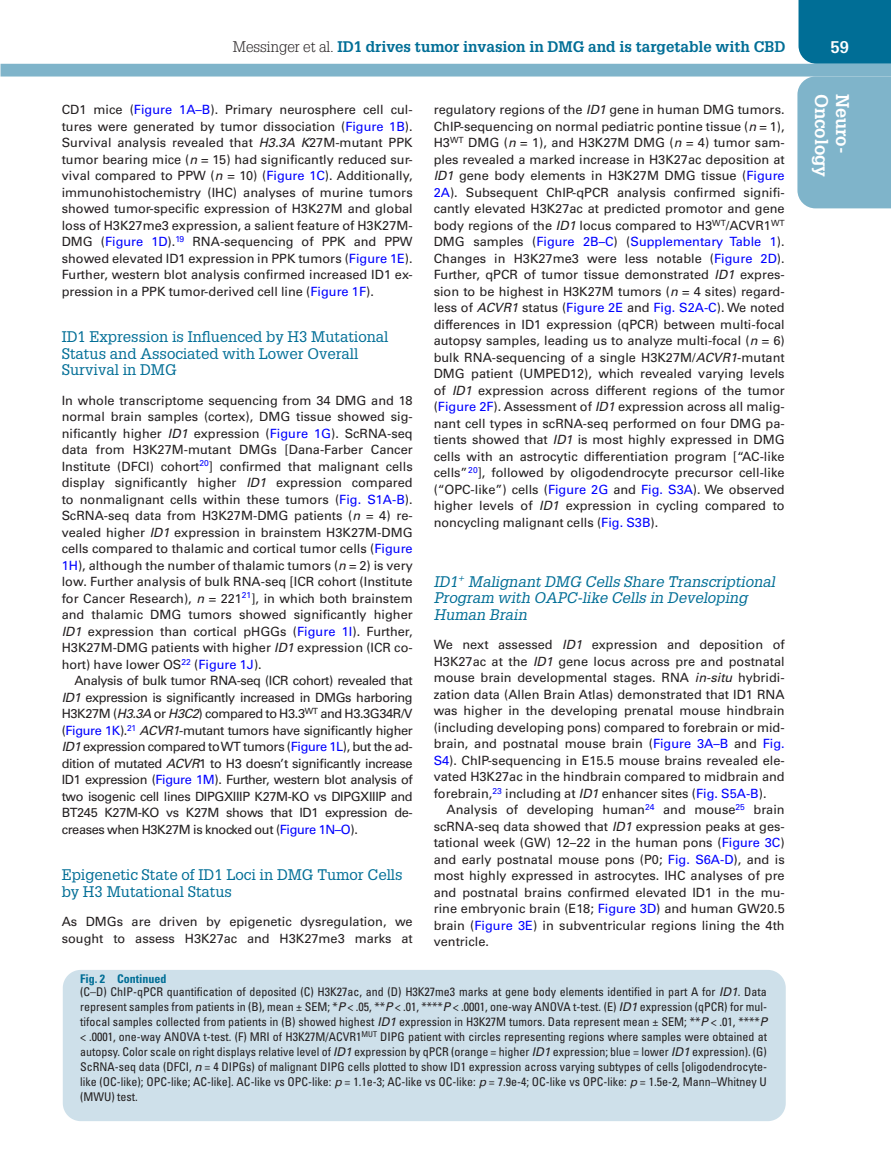
<style>
.page{position:relative;width:891px;height:1175px;background:#fff}
.page>*{position:absolute;margin:0;border:0;box-sizing:border-box;transform-origin:0 0}
.t1{font:700 18px "Glypha LT Std";color:#fff}
.t2{font:700 16.5px "Glypha LT Std";color:#fff}
.t3{font:15px/16.5px "Glypha LT Std";color:#006e96}
.t4{font:italic 15px/16.5px "Glypha LT Std";color:#006e96}
.t5{font:700 15px "Glypha LT Std";color:#006e96}
.t6{font:12.75px/16.5px "Univers LT Std";color:#231f20;text-align:justify}
.t7{font:condensed 12px/15px "Univers LT Std";color:#231f20;text-align:justify}
.t8{font:700 condensed 12px "Univers LT Std";color:#006e96}
.s1{font-weight:300;color:#231f20}
.s2{color:#00f}
.s3{font-style:italic}
.s4{font-style:italic;font-stretch:normal}
</style>
<div class="page">
<div style="left:799px;top:0;width:92px;height:64px;background:#006e96"></div>
<div style="left:1px;top:64px;width:890px;height:12px;background:#7fb4ca"></div>
<div style="left:797px;top:76px;width:94px;height:132px;background:#7fb4ca"></div>
<div style="left:71px;top:974px;width:707px;height:134px;background:#cee0ea"></div>
<div style="left:63px;top:969px;width:723px;height:152px;border:13px solid #cee0ea;border-radius:12px"></div>
<p class="t5" style="left:233px;top:37px;width:555px"><span class="s1">Messinger et al.</span> ID1 drives tumor invasion in DMG and is targetable with CBD</p>
<p class="t2" style="left:831px;top:37px;width:20px">59</p>
<h1 class="t1" style="left:833px;top:94px;width:85px;rotate:90deg">Oncology</h1>
<h1 class="t1" style="left:854px;top:94px;width:61px;rotate:90deg">Neuro-</h1>
<p class="t6" style="left:62px;top:102px;width:353px">CD1 mice (<span class="s2">Figure 1A–B</span>). Primary neurosphere cell cul&shy;tures were generated by tumor dissociation (<span class="s2">Figure 1B</span>).<br>Survival analysis revealed that <span class="s3">H3.3A K</span>27M-mutant PPK tumor bearing mice (<span class="s3">n</span> = 15) had significantly reduced sur&shy;vival compared to PPW (<span class="s3">n</span> = 10) (<span class="s2">Figure 1C</span>). Additionally, immunohistochemistry (IHC) analyses of murine tumors showed tumor-specific expression of H3K27M and global loss of H3K27me3 expression, a salient feature of H3K27M-DMG (<span class="s2">Figure 1D</span>).<sup>19</sup> RNA-sequencing of PPK and PPW showed elevated ID1 expression in PPK tumors (<span class="s2">Figure 1E</span>).<br>Further, western blot analysis confirmed increased ID1 ex&shy;pression in a PPK tumor-derived cell line (<span class="s2">Figure 1F</span>).</p>
<p class="t3" style="left:62px;top:328px;width:328px">ID1 Expression is Influenced by H3 Mutational<br>Status and Associated with Lower Overall<br>Survival in DMG</p>
<p class="t6" style="left:62px;top:392px;width:353px">In whole transcriptome sequencing from 34 DMG and 18 normal brain samples (cortex), DMG tissue showed sig&shy;nificantly higher <span class="s3">ID1</span> expression (<span class="s2">Figure 1G</span>). ScRNA-seq data from H3K27M-mutant DMGs [Dana-Farber Cancer Institute (DFCI) cohort<sup>20</sup>] confirmed that malignant cells display significantly higher <span class="s3">ID1</span> expression compared to nonmalignant cells within these tumors (<span class="s2">Fig. S1A-B</span>).<br>ScRNA-seq data from H3K27M-DMG patients (<span class="s3">n</span> = 4) re&shy;vealed higher <span class="s3">ID1</span> expression in brainstem H3K27M-DMG cells compared to thalamic and cortical tumor cells (<span class="s2">Figure 1H</span>), although the number of thalamic tumors (<span class="s3">n</span> = 2) is very low. Further analysis of bulk RNA-seq [ICR cohort (Institute for Cancer Research), <span class="s3">n</span> = 221<sup>21</sup>], in which both brainstem and thalamic DMG tumors showed significantly higher <span class="s3">ID1</span> expression than cortical pHGGs (<span class="s2">Figure 1I</span>). Further, H3K27M-DMG patients with higher <span class="s3">ID1</span> expression (ICR co&shy;hort) have lower OS<sup>22</sup> (<span class="s2">Figure 1J</span>).</p>
<p class="t6" style="left:62px;top:672px;width:353px;text-indent:13px">Analysis of bulk tumor RNA-seq (ICR cohort) revealed that <span class="s3">ID1</span> expression is significantly increased in DMGs harboring H3K27M (<span class="s3">H3.3A</span> or <span class="s3">H3C2</span>) compared to H3.3<sup>WT</sup> and H3.3G34R/V (<span class="s2">Figure 1K</span>).<sup>21</sup> <span class="s3">ACVR1</span>-mutant tumors have significantly higher <span class="s3">ID1</span> expression compared to WT tumors (<span class="s2">Figure 1L</span>), but the ad&shy;dition of mutated <span class="s3">ACVR</span>1 to H3 doesn’t significantly increase ID1 expression (<span class="s2">Figure 1M</span>). Further, western blot analysis of two isogenic cell lines DIPGXIIIP K27M-KO vs DIPGXIIIP and BT245 K27M-KO vs K27M shows that ID1 expression de&shy;creases when H3K27M is knocked out (<span class="s2">Figure 1N–O</span>).</p>
<p class="t3" style="left:62px;top:866px;width:342px">Epigenetic State of ID1 Loci in DMG Tumor Cells by H3 Mutational Status</p>
<p class="t6" style="left:62px;top:913px;width:353px">As DMGs are driven by epigenetic dysregulation, we sought to assess H3K27ac and H3K27me3 marks at</p>
<p class="t6" style="left:434px;top:102px;width:353px">regulatory regions of the <span class="s3">ID1</span> gene in human DMG tumors.<br>ChIP-sequencing on normal pediatric pontine tissue (<span class="s3">n</span> = 1), H3<sup>WT</sup> DMG (<span class="s3">n</span> = 1), and H3K27M DMG (<span class="s3">n</span> = 4) tumor sam&shy;ples revealed a marked increase in H3K27ac deposition at <span class="s3">ID1</span> gene body elements in H3K27M DMG tissue (<span class="s2">Figure 2A</span>). Subsequent ChIP-qPCR analysis confirmed signifi&shy;cantly elevated H3K27ac at predicted promotor and gene body regions of the <span class="s3">ID1</span> locus compared to H3<sup>WT</sup>/ACVR1<sup>WT </sup>DMG samples (<span class="s2">Figure 2B–C</span>) (<span class="s2">Supplementary Table 1</span>).<br>Changes in H3K27me3 were less notable (<span class="s2">Figure 2D</span>).<br>Further, qPCR of tumor tissue demonstrated <span class="s3">ID1</span> expres&shy;sion to be highest in H3K27M tumors (<span class="s3">n</span> = 4 sites) regard&shy;less of <span class="s3">ACVR1</span> status (<span class="s2">Figure 2E</span> and <span class="s2">Fig. S2A-C</span>). We noted differences in ID1 expression (qPCR) between multi-focal autopsy samples, leading us to analyze multi-focal (<span class="s3">n</span> = 6) bulk RNA-sequencing of a single H3K27M/<span class="s3">ACVR1</span>-mutant DMG patient (UMPED12), which revealed varying levels of <span class="s3">ID1</span> expression across different regions of the tumor (<span class="s2">Figure 2F</span>). Assessment of <span class="s3">ID1</span> expression across all malig&shy;nant cell types in scRNA-seq performed on four DMG pa&shy;tients showed that <span class="s3">ID1</span> is most highly expressed in DMG cells with an astrocytic differentiation program [“AC-like cells”<sup>20</sup>], followed by oligodendrocyte precursor cell-like (“OPC-like”) cells (<span class="s2">Figure 2G</span> and <span class="s2">Fig. S3A</span>). We observed higher levels of <span class="s3">ID1</span> expression in cycling compared to noncycling malignant cells (<span class="s2">Fig. S3B</span>).</p>
<p class="t4" style="left:434px;top:573px;width:343px">ID1<sup>+</sup> Malignant DMG Cells Share Transcriptional<br>Program with OAPC-like Cells in Developing<br>Human Brain</p>
<p class="t6" style="left:434px;top:636px;width:353px">We next assessed <span class="s3">ID1</span> expression and deposition of H3K27ac at the <span class="s3">ID1</span> gene locus across pre and postnatal mouse brain developmental stages. RNA <span class="s3">in-situ</span> hybridi&shy;zation data (Allen Brain Atlas) demonstrated that ID1 RNA was higher in the developing prenatal mouse hindbrain (including developing pons) compared to forebrain or mid&shy;brain, and postnatal mouse brain (<span class="s2">Figure 3A–B</span> and <span class="s2">Fig.<br>S4</span>). ChIP-sequencing in E15.5 mouse brains revealed ele&shy;vated H3K27ac in the hindbrain compared to midbrain and forebrain,<sup>23</sup> including at <span class="s3">ID1</span> enhancer sites (<span class="s2">Fig. S5A-B</span>).</p>
<p class="t6" style="left:434px;top:801px;width:353px;text-indent:13px">Analysis of developing human<sup>24</sup> and mouse<sup>25</sup> brain scRNA-seq data showed that <span class="s3">ID1</span> expression peaks at ges&shy;tational week (GW) 12–22 in the human pons (<span class="s2">Figure 3C</span>) and early postnatal mouse pons (P0; <span class="s2">Fig. S6A-D</span>), and is most highly expressed in astrocytes. IHC analyses of pre and postnatal brains confirmed elevated ID1 in the mu&shy;rine embryonic brain (E18; <span class="s2">Figure 3D</span>) and human GW20.5 brain (<span class="s2">Figure 3E</span>) in subventricular regions lining the 4th ventricle.</p>
<p class="t8" style="left:80px;top:971px;width:88px">Fig. 2 Continued</p>
<p class="t7" style="left:80px;top:983px;width:689px">(C–D) ChIP-qPCR quantification of deposited (C) H3K27ac, and (D) H3K27me3 marks at gene body elements identified in part A for <span class="s4">ID1</span>. Data represent samples from patients in (B), mean ± SEM; *<span class="s4">P</span> &lt; .05, **<span class="s4">P</span> &lt; .01, ****<span class="s4">P</span> &lt; .0001, one-way ANOVA t-test. (E) <span class="s4">ID1</span> expression (qPCR) for mul&shy;tifocal samples collected from patients in (B) showed highest <span class="s4">ID1</span> expression in H3K27M tumors. Data represent mean ± SEM; **<span class="s4">P</span> &lt; .01, ****<span class="s4">P </span>&lt; .0001, one-way ANOVA t-test. (F) MRI of H3K27M/ACVR1<sup>MUT</sup> DIPG patient with circles representing regions where samples were obtained at autopsy. Color scale on right displays relative level of <span class="s4">ID1</span> expression by qPCR (orange = higher <span class="s4">ID1</span> expression; blue = lower <span class="s4">ID1</span> expression). (G)<br>ScRNA-seq data (DFCI, <span class="s4">n</span> = 4 DIPGs) of malignant DIPG cells plotted to show ID1 expression across varying subtypes of cells [oligodendrocyte&shy;like (OC-like); OPC-like; AC-like]. AC-like vs OPC-like: <span class="s4">p</span> = 1.1e-3; AC-like vs OC-like: <span class="s4">p</span> = 7.9e-4; OC-like vs OPC-like: <span class="s4">p</span> = 1.5e-2, Mann–Whitney U (MWU) test.</p>
</div>
